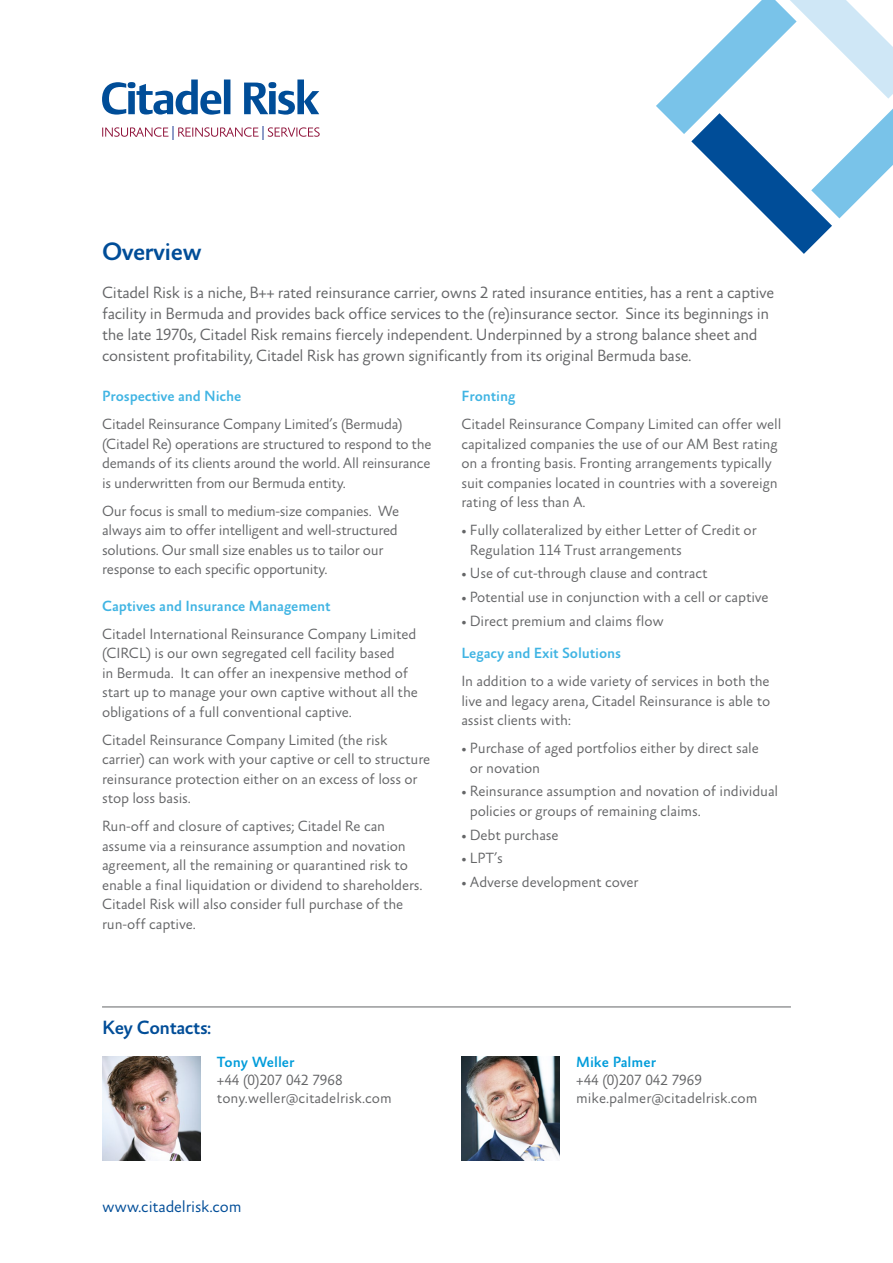
<style>
.page{position:relative;width:893px;height:1263px;background:#fff}
.page>*{position:absolute;margin:0;border:0;box-sizing:border-box;transform-origin:0 0}
.t1{font:500 25.5px "Absara Sans TF";letter-spacing:-.025em;color:#004d98}
.t2{font:500 19.5px "Absara Sans TF";letter-spacing:-.025em;color:#004d98}
.t3{font:300 16.5px/21px "Absara Sans TF";letter-spacing:-.02em;color:#646567}
.t4{font:300 16.5px "Absara Sans TF";letter-spacing:-.01em;color:#004d98}
.t5{font:300 15px/19.5px "Absara Sans TF";letter-spacing:-.01em;color:#646567}
.t6{font:500 15px "Absara Sans TF";letter-spacing:-.01em;color:#40b4e3}
.t7{font:500 15px "Absara Sans TF";color:#009cda}
</style>
<div class="page">
<svg style="left:656px;top:0;width:237px;height:254px"></svg>
<svg style="left:102px;top:80px;width:217px;height:35px"></svg>
<svg style="left:102px;top:126px;width:218px;height:14px"></svg>
<hr style="left:102px;top:1006px;width:689px;height:1px;background:#646567">
<img style="left:461px;top:1056px;width:99px;height:105px">
<img style="left:102px;top:1056px;width:98px;height:105px">
<h1 class="t1" style="left:102px;top:238px;width:101px">Overview</h1>
<p class="t3" style="left:102px;top:283px;width:674px">Citadel Risk is a niche, B++ rated reinsurance carrier, owns 2 rated insurance entities, has a rent a captive facility in Bermuda and provides back office services to the (re)insurance sector. Since its beginnings in the late 1970s, Citadel Risk remains fiercely independent. Underpinned by a strong balance sheet and consistent profitability, Citadel Risk has grown significantly from its original Bermuda base.</p>
<p class="t6" style="left:102px;top:388px;width:141px">Prospective and Niche</p>
<p class="t5" style="left:102px;top:415px;width:331px">Citadel Reinsurance Company Limited’s (Bermuda) (Citadel Re) operations are structured to respond to the demands of its clients around the world. All reinsurance is underwritten from our Bermuda entity.</p>
<p class="t5" style="left:102px;top:501px;width:299px">Our focus is small to medium-size companies. We always aim to offer intelligent and well-structured solutions. Our small size enables us to tailor our response to each specific opportunity.</p>
<p class="t6" style="left:102px;top:598px;width:230px">Captives and Insurance Management</p>
<p class="t5" style="left:102px;top:624px;width:317px">Citadel International Reinsurance Company Limited (CIRCL) is our own segregated cell facility based<br>in Bermuda. It can offer an inexpensive method of start up to manage your own captive without all the obligations of a full conventional captive.</p>
<p class="t5" style="left:102px;top:730px;width:330px">Citadel Reinsurance Company Limited (the risk carrier) can work with your captive or cell to structure reinsurance protection either on an excess of loss or stop loss basis.</p>
<p class="t5" style="left:102px;top:817px;width:322px">Run-off and closure of captives; Citadel Re can assume via a reinsurance assumption and novation agreement, all the remaining or quarantined risk to enable a final liquidation or dividend to shareholders.<br>Citadel Risk will also consider full purchase of the run-off captive.</p>
<p class="t6" style="left:461px;top:388px;width:56px">Fronting</p>
<p class="t5" style="left:461px;top:415px;width:321px">Citadel Reinsurance Company Limited can offer well capitalized companies the use of our AM Best rating on a fronting basis. Fronting arrangements typically suit companies located in countries with a sovereign rating of less than A.</p>
<p class="t5" style="left:470px;top:521px;width:288px;text-indent:-8px">• Fully collateralized by either Letter of Credit or<br>Regulation 114 Trust arrangements</p>
<p class="t5" style="left:461px;top:564px;width:248px">• Use of cut-through clause and contract</p>
<p class="t5" style="left:461px;top:588px;width:309px">• Potential use in conjunction with a cell or captive</p>
<p class="t5" style="left:461px;top:612px;width:204px">• Direct premium and claims flow</p>
<p class="t6" style="left:461px;top:645px;width:161px">Legacy and Exit Solutions</p>
<p class="t5" style="left:461px;top:672px;width:310px;text-align:justify">In addition to a wide variety of services in both the live and legacy arena, Citadel Reinsurance is able to assist clients with:</p>
<p class="t5" style="left:470px;top:739px;width:291px;text-indent:-8px">• Purchase of aged portfolios either by direct sale or novation</p>
<p class="t5" style="left:470px;top:782px;width:310px;text-indent:-8px">• Reinsurance assumption and novation of individual policies or groups of remaining claims.</p>
<p class="t5" style="left:461px;top:825px;width:99px">• Debt purchase</p>
<p class="t5" style="left:461px;top:849px;width:43px">• LPT’s</p>
<p class="t5" style="left:461px;top:873px;width:179px">• Adverse development cover</p>
<h2 class="t2" style="left:102px;top:1017px;width:111px">Key Contacts:</h2>
<p class="t7" style="left:217px;top:1054px;width:79px">Tony Weller</p>
<p class="t5" style="left:217px;top:1072px;width:176px;line-height:18px">+44 (0)207 042 7968 tony.weller@citadelrisk.com</p>
<p class="t4" style="left:102px;top:1198px;width:141px">www.citadelrisk.com</p>
<p class="t7" style="left:576px;top:1054px;width:81px">Mike Palmer</p>
<p class="t5" style="left:576px;top:1072px;width:183px;line-height:18px">+44 (0)207 042 7969 mike.palmer@citadelrisk.com</p>
</div>
